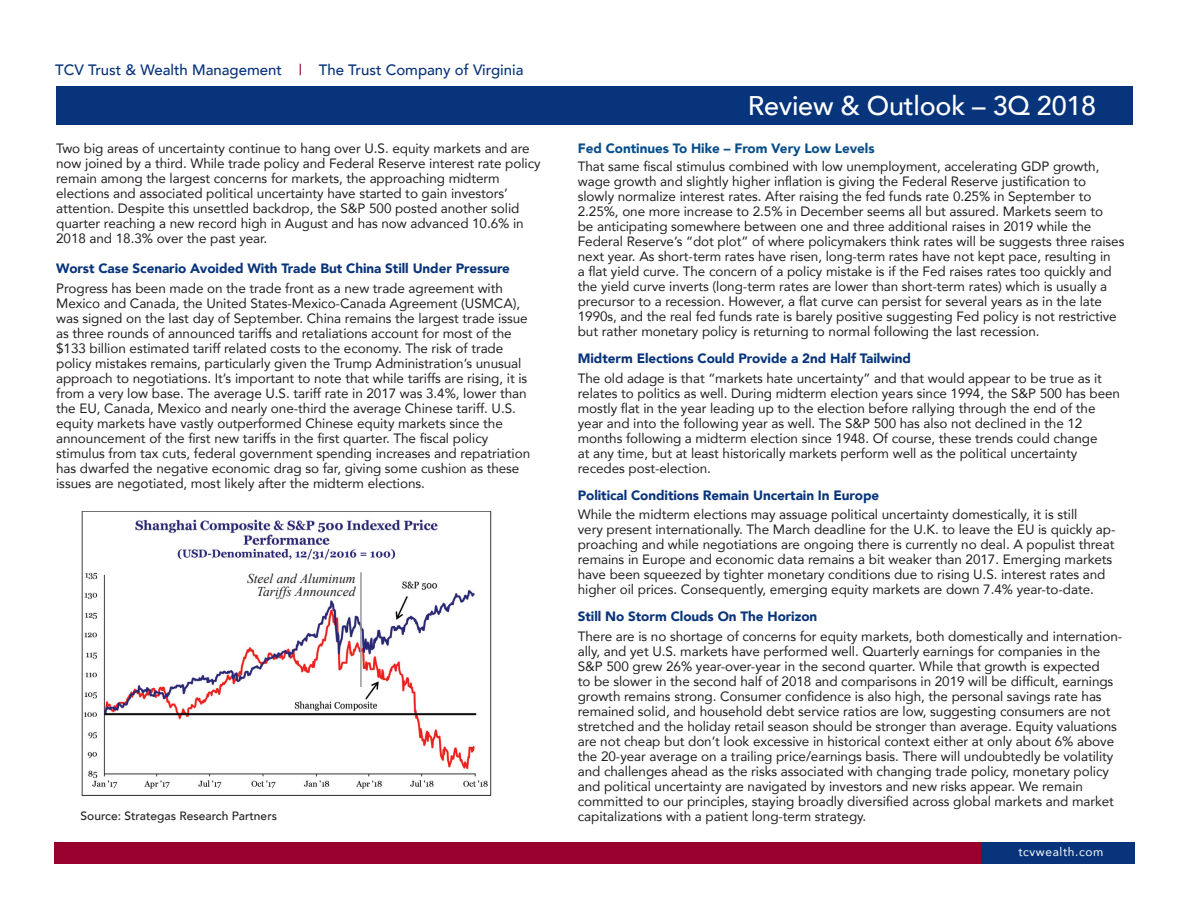
<style>
.page{position:relative;width:1188px;height:918px;background:#fff}
.page>*{position:absolute;margin:0;border:0;box-sizing:border-box;transform-origin:0 0}
.t1{font:500 27px "Avenir";letter-spacing:-.01em;color:#fff}
.t2{font:500 15px "Avenir";color:#08347b}
.t3{font:13.5px/15px "Avenir";letter-spacing:-.005em;color:#231f20}
.t4{font:900 13.5px "Avenir";letter-spacing:-.005em;color:#08347b}
.t5{font:900 13.5px "Avenir";letter-spacing:-.005em;color:#084e8b}
.t6{font:italic 13.5px "Times New Roman";color:#231f20}
.t7{font:500 12px "Avenir";color:#231f20}
.t8{font:12px "Avenir";letter-spacing:.05em;color:#fff}
.s1{color:#98012d}
</style>
<div class="page">
<div style="left:56px;top:86px;width:1077px;height:39px;background:#08347b"></div>
<div style="left:973px;top:842px;width:162px;height:22px;background:#08347b"></div>
<div style="left:54px;top:842px;width:927px;height:22px;background:#98012d"></div>
<img style="left:81px;top:511px;width:411px;height:285px">
<hr style="left:360px;top:572px;width:2px;height:115px;background:#95979a">
<p class="t2" style="left:55px;top:57px;width:470px">TCV Trust &amp; Wealth Management <span class="s1">|</span> The Trust Company of Virginia</p>
<p class="t3" style="left:56px;top:141px;width:486px">Two big areas of uncertainty continue to hang over U.S. equity markets and are now joined by a third. While trade policy and Federal Reserve interest rate policy remain among the largest concerns for markets, the approaching midterm</p>
<p class="t3" style="left:56px;top:186px;width:453px">elections and associated political uncertainty have started to gain investors’</p>
<p class="t3" style="left:56px;top:201px;width:469px">attention. Despite this unsettled backdrop, the S&amp;P 500 posted another solid quarter reaching a new record high in August and has now advanced 10.6% in<br>2018 and 18.3% over the past year.</p>
<p class="t4" style="left:56px;top:257px;width:455px">Worst Case Scenario Avoided With Trade But China Still Under Pressure</p>
<p class="t3" style="left:56px;top:280px;width:473px">Progress has been made on the trade front as a new trade agreement with Mexico and Canada, the United States-Mexico-Canada Agreement (USMCA), was signed on the last day of September. China remains the largest trade issue as three rounds of announced tariffs and retaliations account for most of the $133 billion estimated tariff related costs to the economy. The risk of trade policy mistakes remains, particularly given the Trump Administration’s unusual approach to negotiations. It’s important to note that while tariffs are rising, it is from a very low base. The average U.S. tariff rate in 2017 was 3.4%, lower than the EU, Canada, Mexico and nearly one-third the average Chinese tariff. U.S. equity markets have vastly outperformed Chinese equity markets since the</p>
<p class="t3" style="left:56px;top:430px;width:434px">announcement of the first new tariffs in the first quarter. The fiscal policy</p>
<p class="t3" style="left:56px;top:445px;width:476px">stimulus from tax cuts, federal government spending increases and repatriation has dwarfed the negative economic drag so far, giving some cushion as these issues are negotiated, most likely after the midterm elections.</p>
<p class="t6" style="left:247px;top:569px;width:110px">Steel and Aluminum</p>
<p class="t6" style="left:257px;top:582px;width:100px">Tariffs Announced</p>
<p class="t7" style="left:81px;top:806px;width:198px">Source: Strategas Research Partners</p>
<p class="t1" style="left:748px;top:82px;width:350px">Review &amp; Outlook – 3Q 2018</p>
<p class="t5" style="left:578px;top:137px;width:298px">Fed Continues To Hike – From Very Low Levels</p>
<p class="t3" style="left:578px;top:159px;width:548px">That same fiscal stimulus combined with low unemployment, accelerating GDP growth, wage growth and slightly higher inflation is giving the Federal Reserve justification to slowly normalize interest rates. After raising the fed funds rate 0.25% in September to 2.25%, one more increase to 2.5% in December seems all but assured. Markets seem to<br>be anticipating somewhere between one and three additional raises in 2019 while the Federal Reserve’s “dot plot” of where policymakers think rates will be suggests three raises next year. As short-term rates have risen, long-term rates have not kept pace, resulting in<br>a flat yield curve. The concern of a policy mistake is if the Fed raises rates too quickly and the yield curve inverts (long-term rates are lower than short-term rates) which is usually a precursor to a recession. However, a flat curve can persist for several years as in the late 1990s, and the real fed funds rate is barely positive suggesting Fed policy is not restrictive but rather monetary policy is returning to normal following the last recession.</p>
<p class="t4" style="left:578px;top:347px;width:335px">Midterm Elections Could Provide a 2nd Half Tailwind</p>
<p class="t3" style="left:578px;top:370px;width:544px">The old adage is that “markets hate uncertainty” and that would appear to be true as it relates to politics as well. During midterm election years since 1994, the S&amp;P 500 has been mostly flat in the year leading up to the election before rallying through the end of the</p>
<p class="t3" style="left:578px;top:415px;width:521px">year and into the following year as well. The S&amp;P 500 has also not declined in the 12 months following a midterm election since 1948. Of course, these trends could change</p>
<p class="t3" style="left:578px;top:445px;width:501px">at any time, but at least historically markets perform well as the political uncertainty</p>
<p class="t3" style="left:578px;top:460px;width:135px">recedes post-election.</p>
<p class="t4" style="left:578px;top:484px;width:303px">Political Conditions Remain Uncertain In Europe</p>
<p class="t3" style="left:578px;top:507px;width:501px">While the midterm elections may assuage political uncertainty domestically, it is still</p>
<p class="t3" style="left:578px;top:522px;width:539px">very present internationally. The March deadline for the U.K. to leave the EU is quickly ap&shy;proaching and while negotiations are ongoing there is currently no deal. A populist threat remains in Europe and economic data remains a bit weaker than 2017. Emerging markets have been squeezed by tighter monetary conditions due to rising U.S. interest rates and higher oil prices. Consequently, emerging equity markets are down 7.4% year-to-date.</p>
<p class="t4" style="left:578px;top:605px;width:241px">Still No Storm Clouds On The Horizon</p>
<p class="t3" style="left:578px;top:628px;width:546px">There are is no shortage of concerns for equity markets, both domestically and internation&shy;ally, and yet U.S. markets have performed well. Quarterly earnings for companies in the S&amp;P 500 grew 26% year-over-year in the second quarter. While that growth is expected<br>to be slower in the second half of 2018 and comparisons in 2019 will be difficult, earnings growth remains strong. Consumer confidence is also high, the personal savings rate has remained solid, and household debt service ratios are low, suggesting consumers are not stretched and the holiday retail season should be stronger than average. Equity valuations are not cheap but don’t look excessive in historical context either at only about 6% above the 20-year average on a trailing price/earnings basis. There will undoubtedly be volatility and challenges ahead as the risks associated with changing trade policy, monetary policy and political uncertainty are navigated by investors and new risks appear. We remain committed to our principles, staying broadly diversified across global markets and market capitalizations with a patient long-term strategy.</p>
<p class="t8" style="left:1018px;top:842px;width:87px">tcvwealth.com</p>
</div>
